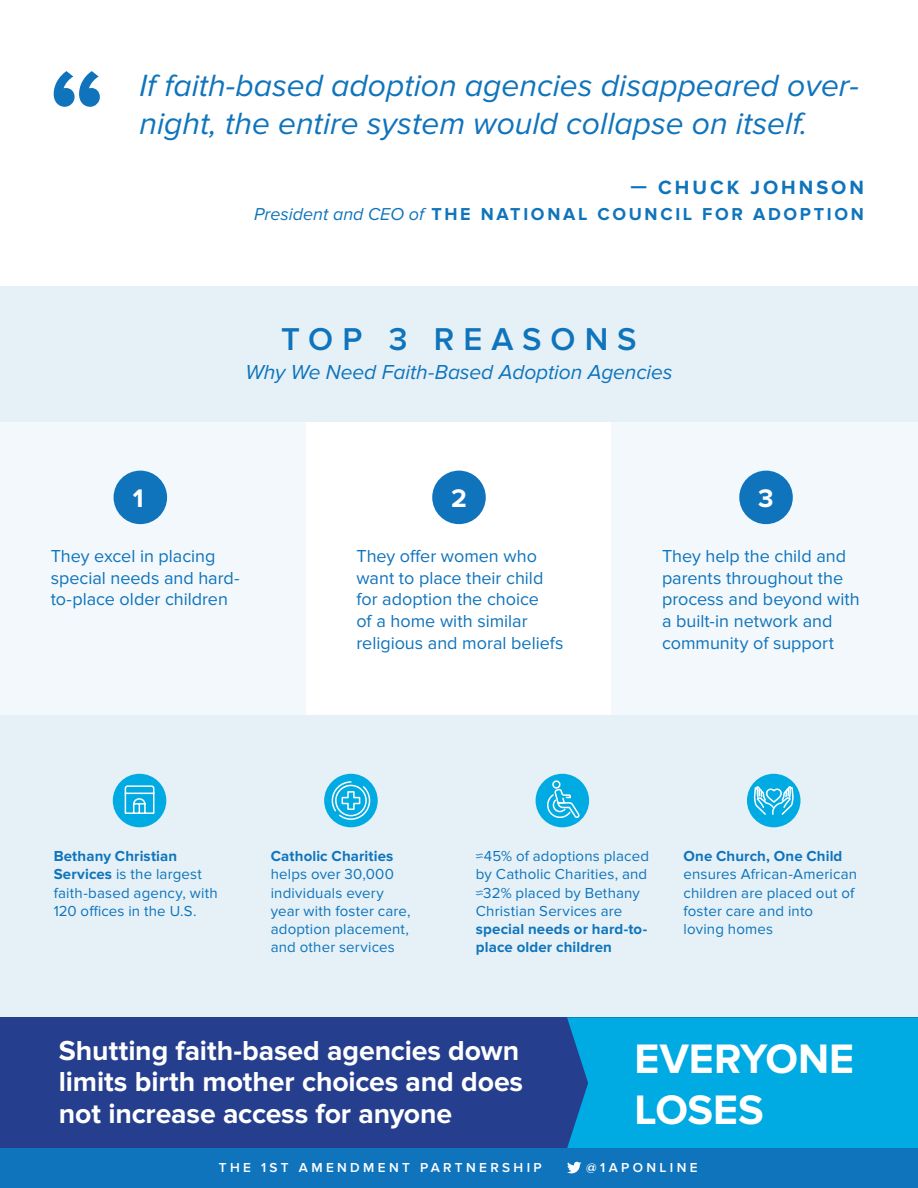
<style>
.page{position:relative;width:918px;height:1188px;background:#fff}
.page>*{position:absolute;margin:0;border:0;box-sizing:border-box;transform-origin:0 0}
.t1{font:700 42.75px/51.3px "Proxima Nova";color:#fff}
.t2{font:600 32.7px "Proxima Nova";letter-spacing:.275em;color:#1074bc}
.t3{font:italic 31.8px/38.2px "Proxima Nova";color:#1074bc}
.t4{font:700 28.5px/31.3px "Proxima Nova";letter-spacing:-.005em;color:#fff}
.t5{font:700 26.25px "Proxima Nova";color:#fff}
.t6{font:italic 21px "Proxima Nova";letter-spacing:-.005em;color:#1074bc}
.t7{font:700 19.95px "Proxima Nova";letter-spacing:.15em;color:#1074bc}
.t8{font:18px/21.6px "Proxima Nova";color:#1074bc}
.t9{font:700 17.85px "Proxima Nova";letter-spacing:.15em;color:#1074bc}
.t10{font:15px/18px "Proxima Nova";letter-spacing:.01em;color:#1074bc}
.t11{font:700 15px/18px "Proxima Nova";letter-spacing:.005em;color:#1074bc}
.t12{font:600 13.5px "Proxima Nova";letter-spacing:.25em;color:#fff}
.s1{font-weight:400;font-style:italic}
.s2{font-weight:700}
</style>
<div class="page">
<div style="left:0;top:715px;width:918px;height:473px;background:#e5f1f7"></div>
<div style="left:0;top:1017px;width:918px;height:171px;background:#253f8e"></div>
<div style="left:567px;top:1017px;width:351px;height:131px;background:#00aae2"></div>
<div style="left:0;top:422px;width:918px;height:293px;background:#f2f8fb"></div>
<div style="left:307px;top:404px;width:304px;height:311px;background:#fff"></div>
<div style="left:0;top:287px;width:918px;height:135px;background:#e5f1f7"></div>
<svg style="left:54px;top:71px;width:46px;height:36px"></svg>
<div style="left:536px;top:774px;width:53px;height:53px;background:#00aae2;border-radius:50%"></div>
<svg style="left:547px;top:781px;width:33px;height:37px"></svg>
<div style="left:747px;top:774px;width:54px;height:53px;background:#00aae2;border-radius:50%"></div>
<svg style="left:753px;top:786px;width:41px;height:29px"></svg>
<div style="left:324px;top:774px;width:54px;height:53px;background:#00aae2;border-radius:50%"></div>
<svg style="left:331px;top:780px;width:40px;height:41px"></svg>
<div style="left:113px;top:774px;width:53px;height:53px;background:#00aae2;border-radius:50%"></div>
<svg style="left:124px;top:785px;width:31px;height:43px"></svg>
<div style="left:114px;top:471px;width:53px;height:53px;background:#1074bc;border-radius:50%"></div>
<div style="left:432px;top:471px;width:54px;height:53px;background:#1074bc;border-radius:50%"></div>
<div style="left:739px;top:471px;width:54px;height:53px;background:#1074bc;border-radius:50%"></div>
<div style="left:0;top:1148px;width:918px;height:40px;background:#1074bc"></div>
<svg style="left:567px;top:1162px;width:14px;height:11px"></svg>
<h3 class="t3" style="left:140px;top:67px;width:721px">If faith-based adoption agencies disappeared over&shy;night, the entire system would collapse on itself.</h3>
<h3 class="t7" style="left:631px;top:176px;width:235px">— CHUCK JOHNSON</h3>
<p class="t9" style="left:254px;top:204px;width:611px"><span class="s1">President and CEO of</span> THE NATIONAL COUNCIL FOR ADOPTION</p>
<h2 class="t2" style="left:281px;top:320px;width:357px">TOP 3 REASONS</h2>
<h3 class="t6" style="left:245px;top:361px;width:429px">Why We Need Faith-Based Adoption Agencies</h3>
<h3 class="t5" style="left:133px;top:483px;width:12px">1</h3>
<h3 class="t5" style="left:451px;top:483px;width:17px">2</h3>
<h3 class="t5" style="left:758px;top:483px;width:17px">3</h3>
<p class="t8" style="left:51px;top:546px;width:190px">They excel in placing special needs and hard&shy;to-place older children</p>
<p class="t8" style="left:356px;top:546px;width:208px">They offer women who want to place their child for adoption the choice<br>of a home with similar religious and moral beliefs</p>
<p class="t8" style="left:662px;top:546px;width:199px">They help the child and parents throughout the process and beyond with a built-in network and community of support</p>
<p class="t10" style="left:54px;top:848px;width:165px"><span class="s2">Bethany Christian<br>Services</span> is the largest faith-based agency, with<br>120 offices in the U.S.</p>
<p class="t11" style="left:271px;top:848px;width:124px">Catholic Charities</p>
<p class="t10" style="left:271px;top:866px;width:141px">helps over 30,000 individuals every year with foster care, adoption placement, and other services</p>
<p class="t10" style="left:476px;top:848px;width:175px">≈45% of adoptions placed by Catholic Charities, and ≈32% placed by Bethany<br>Christian Services are</p>
<p class="t11" style="left:476px;top:920px;width:173px">special needs or hard-to&shy;place older children</p>
<p class="t11" style="left:683px;top:848px;width:161px">One Church, One Child</p>
<p class="t10" style="left:683px;top:866px;width:175px">ensures African-American children are placed out of foster care and into loving homes</p>
<h3 class="t4" style="left:59px;top:1035px;width:466px">Shutting faith-based agencies down limits birth mother choices and does not increase access for anyone</h3>
<h1 class="t1" style="left:634px;top:1034px;width:221px">EVERYONE<br>LOSES</h1>
<p class="t12" style="left:219px;top:1160px;width:324px">THE 1ST AMENDMENT PARTNERSHIP</p>
<p class="t12" style="left:586px;top:1160px;width:113px">@1APONLINE</p>
</div>
